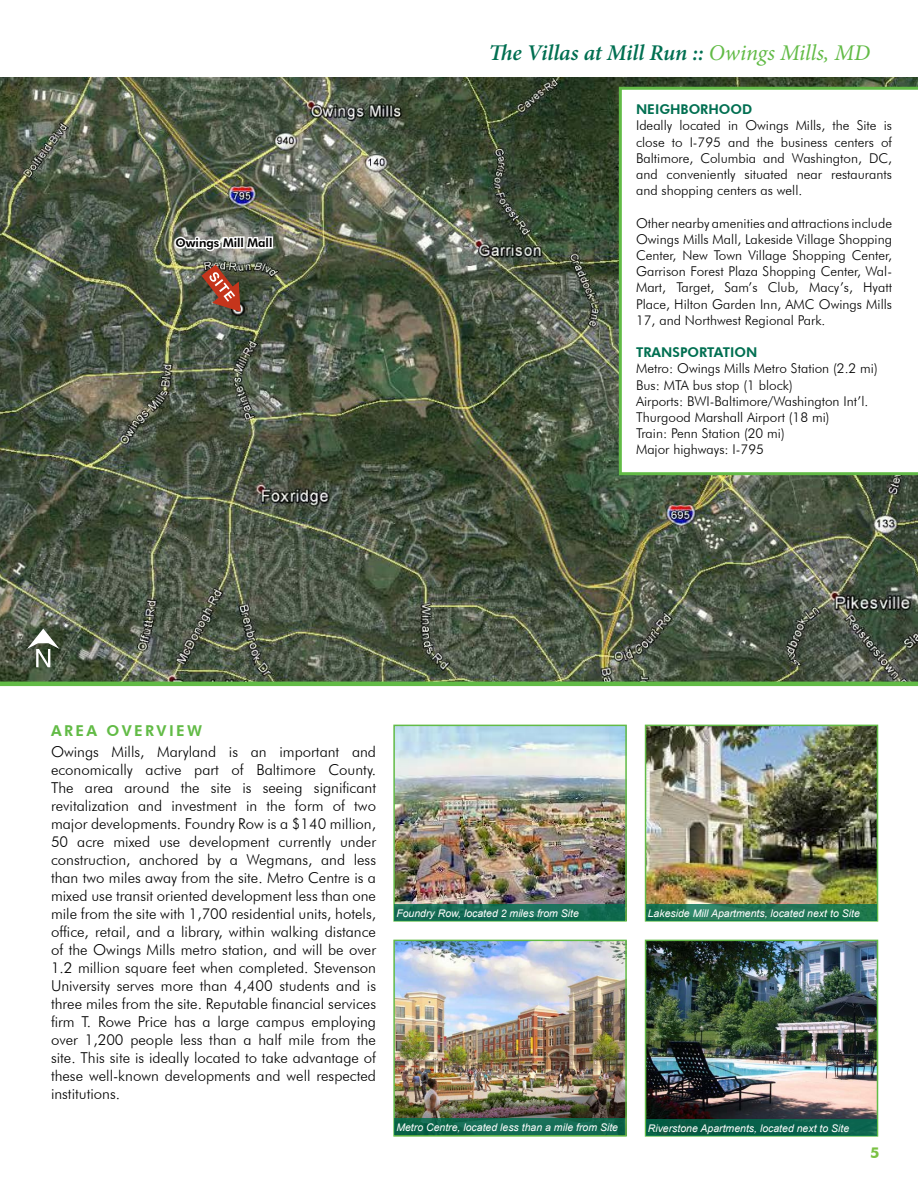
<style>
.page{position:relative;width:918px;height:1188px;background:#fff}
.page>*{position:absolute;margin:0;border:0;box-sizing:border-box;transform-origin:0 0}
.t1{font:italic 600 22.5px "Minion Pro";letter-spacing:-.005em;color:#006f51}
.t2{font:300 15px/18px "Futura BT";color:#000;text-align:justify}
.t3{font:800 15px "Futura BT";color:#62bb46}
.t4{font:700 15px "Futura BT";color:#7ac143}
.t5{font:300 13.5px/16.2px "Futura BT";color:#000;text-align:justify}
.t6{font:800 13.5px "Futura BT";color:#006f51}
.t7{font:800 12px "Futura BT";color:#000}
.t8{font:italic 10.5px "Arial";color:#fff}
.s1{font-weight:400;color:#62bb46}
</style>
<div class="page">
<img style="left:0;top:78px;width:918px;height:604px">
<div style="left:268px;top:236px;width:5px;height:13px;border:3px solid #fff"></div>
<img style="left:396px;top:728px;width:228px;height:176px">
<div style="left:393px;top:725px;width:234px;height:197px;border:2px solid #62bb46"></div>
<img style="left:648px;top:728px;width:227px;height:176px">
<div style="left:645px;top:725px;width:233px;height:197px;border:2px solid #62bb46"></div>
<img style="left:396px;top:943px;width:228px;height:176px">
<div style="left:393px;top:940px;width:234px;height:197px;border:2px solid #62bb46"></div>
<img style="left:648px;top:943px;width:227px;height:176px">
<div style="left:645px;top:940px;width:233px;height:197px;border:2px solid #62bb46"></div>
<div style="left:395px;top:904px;width:230px;height:16px;background:linear-gradient(to right,#1a6d59,#146e54)"></div>
<svg style="left:395px;top:1119px;width:230px;height:16px;background:#116950"></svg>
<svg style="left:646px;top:904px;width:231px;height:16px;background:#275"></svg>
<div style="left:646px;top:1119px;width:231px;height:16px;background:#08614b"></div>
<hr style="left:0;top:682px;width:918px;height:4px;background:#62bb46">
<svg style="left:619px;top:87px;width:299px;height:388px"></svg>
<svg style="left:27px;top:629px;width:33px;height:38px"></svg>
<img style="left:172px;top:192px;width:96px;height:120px">
<p class="t7" style="left:176px;top:235px;width:98px">OWINGS MILL MALL</p>
<h1 class="t1" style="left:489px;top:37px;width:383px">The Villas at Mill Run :: <span class="s1">Owings Mills, MD</span></h1>
<p class="t6" style="left:636px;top:101px;width:118px">N EIGHBORHOOD</p>
<p class="t5" style="left:636px;top:117px;width:258px">Ideally located in Owings Mills, the Site is close to I-795 and the business centers of Baltimore, Columbia and Washington, DC, and conveniently situated near restaurants and shopping centers as well.</p>
<p class="t5" style="left:636px;top:215px;width:258px">Other nearby amenities and attractions include Owings Mills Mall, Lakeside Village Shopping Center, New Town Village Shopping Center, Garrison Forest Plaza Shopping Center, Wal-Mart, Target, Sam’s Club, Macy’s, Hyatt Place, Hilton Garden Inn, AMC Owings Mills 17, and Northwest Regional Park.</p>
<p class="t6" style="left:636px;top:344px;width:123px">TRANSPORTATION</p>
<p class="t5" style="left:636px;top:360px;width:243px;text-align:left">Metro: Owings Mills Metro Station (2.2 mi)<br>Bus: MTA bus stop (1 block)<br>Airports: BWI-Baltimore/Washington Int’l.<br>Thurgood Marshall Airport (18 mi)<br>Train: Penn Station (20 mi)<br>Major highways: I-795</p>
<p class="t3" style="left:51px;top:722px;width:69px">ARE A OVERVIEW</p>
<p class="t2" style="left:51px;top:743px;width:327px">Owings Mills, Maryland is an important and economically active part of Baltimore County.<br>The area around the site is seeing significant revitalization and investment in the form of two major developments. Foundry Row is a $140 million, 50 acre mixed use development currently under construction, anchored by a Wegmans, and less than two miles away from the site. Metro Centre is a mixed use transit oriented development less than one mile from the site with 1,700 residential units, hotels, office, retail, and a library, within walking distance of the Owings Mills metro station, and will be over 1.2 million square feet when completed. Stevenson University serves more than 4,400 students and is three miles from the site. Reputable financial services firm T. Rowe Price has a large campus employing over 1,200 people less than a half mile from the site. This site is ideally located to take advantage of these well-known developments and well respected institutions.</p>
<p class="t8" style="left:396px;top:906px;width:184px">Foundry Row, located 2 miles from Site</p>
<p class="t8" style="left:396px;top:1120px;width:223px">Metro Centre, located less than a mile from Site</p>
<p class="t8" style="left:648px;top:906px;width:214px">Lakeside Mill Apartments, located next to Site</p>
<p class="t8" style="left:648px;top:1121px;width:203px">Riverstone Apartments, located next to Site</p>
<p class="t4" style="left:870px;top:1144px;width:11px">5</p>
</div>
